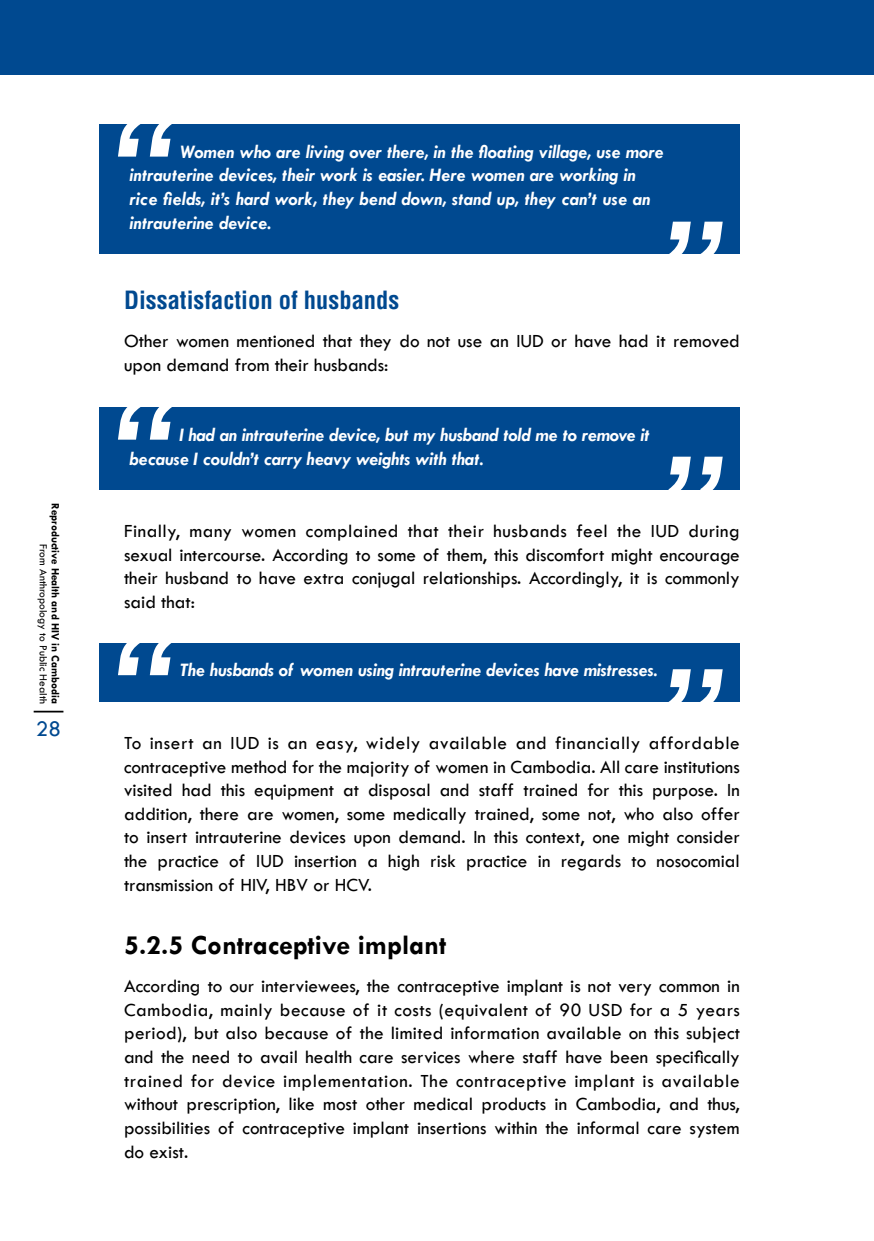
<style>
.page{position:relative;width:874px;height:1241px;background:#fff}
.page>*{position:absolute;margin:0;border:0;box-sizing:border-box;transform-origin:0 0}
.t1{font:700 28px "Tw Cen";color:#000}
.t2{font:700 condensed 24.5px "Helvetica";color:#004990}
.t3{font:22.75px "Tw Cen";color:#004990}
.t4{font:19.25px/23.6px "Tw Cen";color:#000;text-align:justify}
.t5{font:italic 700 19.25px/23.6px "Tw Cen";color:#fff}
.t6{font:700 11.38px "Tw Cen";color:#000}
.t7{font:11.38px "Tw Cen";color:#000}
</style>
<div class="page">
<div style="left:0;top:0;width:873px;height:74px;background:#004990"></div>
<hr style="left:34px;top:710px;width:29px;height:2px;background:#000">
<div style="left:99px;top:124px;width:640px;height:130px;background:#004990"></div>
<svg style="left:118px;top:124px;width:54px;height:32px"></svg>
<svg style="left:669px;top:222px;width:53px;height:32px"></svg>
<div style="left:99px;top:407px;width:640px;height:82px;background:#004990"></div>
<svg style="left:118px;top:407px;width:54px;height:32px"></svg>
<svg style="left:668px;top:456px;width:54px;height:34px"></svg>
<div style="left:99px;top:642px;width:640px;height:59px;background:#004990"></div>
<svg style="left:118px;top:642px;width:54px;height:33px"></svg>
<svg style="left:668px;top:669px;width:54px;height:33px"></svg>
<p class="t6" style="left:62px;top:503px;width:202px;rotate:90deg">Reproductive Health and HIV in Cambodia</p>
<p class="t7" style="left:50px;top:544px;width:161px;rotate:90deg">From Anthropology to Public Health</p>
<p class="t3" style="left:36px;top:714px;width:27px">28</p>
<p class="t5" style="left:129px;top:139px;width:535px;text-indent:50px">Women who are living over there, in the floating village, use more intrauterine devices, their work is easier. Here women are working in rice fields, it’s hard work, they bend down, stand up, they can’t use an intrauterine device.</p>
<p class="t2" style="left:124px;top:284px;width:276px">Dissatisfaction of husbands</p>
<p class="t4" style="left:124px;top:329px;width:617px">Other women mentioned that they do not use an IUD or have had it removed upon demand from their husbands:</p>
<p class="t5" style="left:129px;top:422px;width:521px;text-indent:50px">I had an intrauterine device, but my husband told me to remove it because I couldn’t carry heavy weights with that.</p>
<p class="t4" style="left:124px;top:519px;width:617px">Finally, many women complained that their husbands feel the IUD during sexual intercourse. According to some of them, this discomfort might encourage their husband to have extra conjugal relationships. Accordingly, it is commonly said that:</p>
<p class="t5" style="left:180px;top:658px;width:479px">The husbands of women using intrauterine devices have mistresses.</p>
<p class="t4" style="left:124px;top:730px;width:617px">To insert an IUD is an easy, widely available and financially affordable contraceptive method for the majority of women in Cambodia. All care institutions visited had this equipment at disposal and staff trained for this purpose. In addition, there are women, some medically trained, some not, who also offer to insert intrauterine devices upon demand. In this context, one might consider the practice of IUD insertion a high risk practice in regards to nosocomial transmission of HIV, HBV or HCV.</p>
<h1 class="t1" style="left:124px;top:927px;width:323px">5.2.5 Contraceptive implant</h1>
<p class="t4" style="left:124px;top:973px;width:617px">According to our interviewees, the contraceptive implant is not very common in Cambodia, mainly because of it costs (equivalent of 90 USD for a 5 years period), but also because of the limited information available on this subject and the need to avail health care services where staff have been specifically trained for device implementation. The contraceptive implant is available without prescription, like most other medical products in Cambodia, and thus, possibilities of contraceptive implant insertions within the informal care system do exist.</p>
</div>
